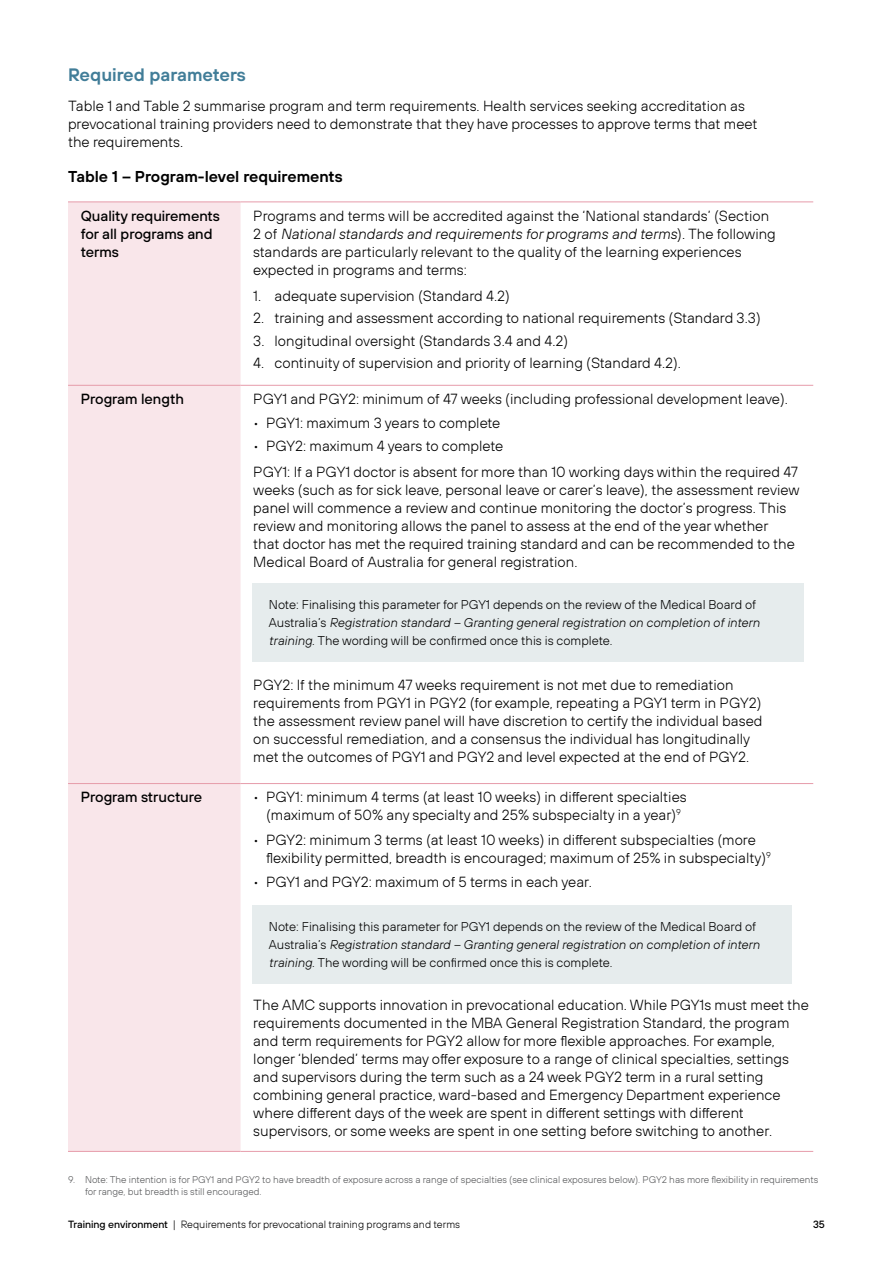
<style>
.page{position:relative;width:893px;height:1263px;background:#fff}
.page>*{position:absolute;margin:0;border:0;box-sizing:border-box;transform-origin:0 0}
.t1{font:600 18px "TT Hoves";color:#417d98}
.t2{font:600 15.75px "TT Hoves";color:#000}
.t3{font:300 14.7px/18px "TT Hoves";color:#000}
.t4{font:500 14.7px/18px "TT Hoves";color:#000}
.t5{font:300 12.75px/18px "TT Hoves";color:#000}
.t6{font:300 10.5px "TT Hoves";color:#000}
.t7{font:500 10.5px "TT Hoves";color:#000}
.t8{font:300 9.75px/12px "TT Hoves";color:#58595b}
.s1{font-style:italic}
.s2{font-weight:500}
</style>
<div class="page">
<div style="left:68px;top:203px;width:173px;height:948px;background:#f9e6ea"></div>
<hr style="left:68px;top:202px;width:173px;height:1px;background:#e69caa">
<hr style="left:241px;top:202px;width:572px;height:1px;background:#e69caa">
<hr style="left:68px;top:385px;width:173px;height:1px;background:#e69caa">
<hr style="left:241px;top:385px;width:572px;height:1px;background:#e69caa">
<hr style="left:68px;top:783px;width:173px;height:1px;background:#e69caa">
<hr style="left:241px;top:783px;width:572px;height:1px;background:#e69caa">
<hr style="left:68px;top:1151px;width:173px;height:1px;background:#e69caa">
<hr style="left:241px;top:1151px;width:572px;height:1px;background:#e69caa">
<div style="left:252px;top:583px;width:551px;height:79px;background:#e6eced"></div>
<div style="left:252px;top:905px;width:540px;height:79px;background:#e6eced"></div>
<p class="t1" style="left:68px;top:62px;width:180px">Required parameters</p>
<p class="t3" style="left:68px;top:97px;width:691px">Table 1 and Table 2 summarise program and term requirements. Health services seeking accreditation as prevocational training providers need to demonstrate that they have processes to approve terms that meet the requirements.</p>
<p class="t2" style="left:68px;top:166px;width:276px">Table 1 – Program-level requirements</p>
<p class="t4" style="left:81px;top:206px;width:141px">Quality requirements for all programs and terms</p>
<p class="t3" style="left:253px;top:206px;width:524px">Programs and terms will be accredited against the ‘National standards’ (Section 2 of <span class="s1">National standards and requirements for programs and terms</span>). The following standards are particularly relevant to the quality of the learning experiences expected in programs and terms:</p>
<p class="t3" style="left:253px;top:287px;width:258px">1. adequate supervision (Standard 4.2)</p>
<p class="t3" style="left:253px;top:309px;width:509px">2. training and assessment according to national requirements (Standard 3.3)</p>
<p class="t3" style="left:253px;top:331px;width:316px">3. longitudinal oversight (Standards 3.4 and 4.2)</p>
<p class="t3" style="left:253px;top:354px;width:429px">4. continuity of supervision and priority of learning (Standard 4.2).</p>
<p class="t4" style="left:81px;top:390px;width:105px">Program length</p>
<p class="t3" style="left:253px;top:390px;width:536px">PGY1 and PGY2: minimum of 47 weeks (including professional development leave).</p>
<p class="t3" style="left:253px;top:414px;width:249px">• PGY1: maximum 3 years to complete</p>
<p class="t3" style="left:253px;top:432px;width:546px;line-height:26.5px">• PGY2: maximum 4 years to complete<br>PGY1: If a PGY1 doctor is absent for more than 10 working days within the required 47</p>
<p class="t3" style="left:253px;top:481px;width:548px">weeks (such as for sick leave, personal leave or carer’s leave), the assessment review panel will commence a review and continue monitoring the doctor’s progress. This review and monitoring allows the panel to assess at the end of the year whether<br>that doctor has met the required training standard and can be recommended to the Medical Board of Australia for general registration.</p>
<p class="t5" style="left:269px;top:595px;width:492px">Note: Finalising this parameter for PGY1 depends on the review of the Medical Board of<br>Australia’s <span class="s1">Registration standard – Granting general registration on completion of intern training</span>. The wording will be confirmed once this is complete.</p>
<p class="t3" style="left:253px;top:676px;width:511px">PGY2: If the minimum 47 weeks requirement is not met due to remediation requirements from PGY1 in PGY2 (for example, repeating a PGY1 term in PGY2) the assessment review panel will have discretion to certify the individual based on successful remediation, and a consensus the individual has longitudinally met the outcomes of PGY1 and PGY2 and level expected at the end of PGY2.</p>
<p class="t4" style="left:81px;top:788px;width:123px">Program structure</p>
<p class="t3" style="left:253px;top:788px;width:435px;text-align:center">• PGY1: minimum 4 terms (at least 10 weeks) in different specialties (maximum of 50% any specialty and 25% subspecialty in a year)<sup>9</sup></p>
<p class="t3" style="left:266px;top:830px;width:506px;text-indent:-13px">• PGY2: minimum 3 terms (at least 10 weeks) in different subspecialties (more flexibility permitted, breadth is encouraged; maximum of 25% in subspecialty)<sup>9</sup></p>
<p class="t3" style="left:253px;top:873px;width:340px">• PGY1 and PGY2: maximum of 5 terms in each year.</p>
<p class="t5" style="left:269px;top:917px;width:492px">Note: Finalising this parameter for PGY1 depends on the review of the Medical Board of<br>Australia’s <span class="s1">Registration standard – Granting general registration on completion of intern training</span>. The wording will be confirmed once this is complete.</p>
<p class="t3" style="left:253px;top:996px;width:557px">The AMC supports innovation in prevocational education. While PGY1s must meet the requirements documented in the MBA General Registration Standard, the program and term requirements for PGY2 allow for more flexible approaches. For example, longer ‘blended’ terms may offer exposure to a range of clinical specialties, settings and supervisors during the term such as a 24 week PGY2 term in a rural setting combining general practice, ward-based and Emergency Department experience where different days of the week are spent in different settings with different supervisors, or some weeks are spent in one setting before switching to another.</p>
<p class="t8" style="left:85px;top:1173px;width:735px;text-indent:-17px">9. Note: The intention is for PGY1 and PGY2 to have breadth of exposure across a range of specialties (see clinical exposures below). PGY2 has more flexibility in requirements for range, but breadth is still encouraged.</p>
<p class="t6" style="left:68px;top:1218px;width:394px"><span class="s2">Training environment</span> | Requirements for prevocational training programs and terms</p>
<p class="t7" style="left:813px;top:1218px;width:13px">35</p>
</div>
